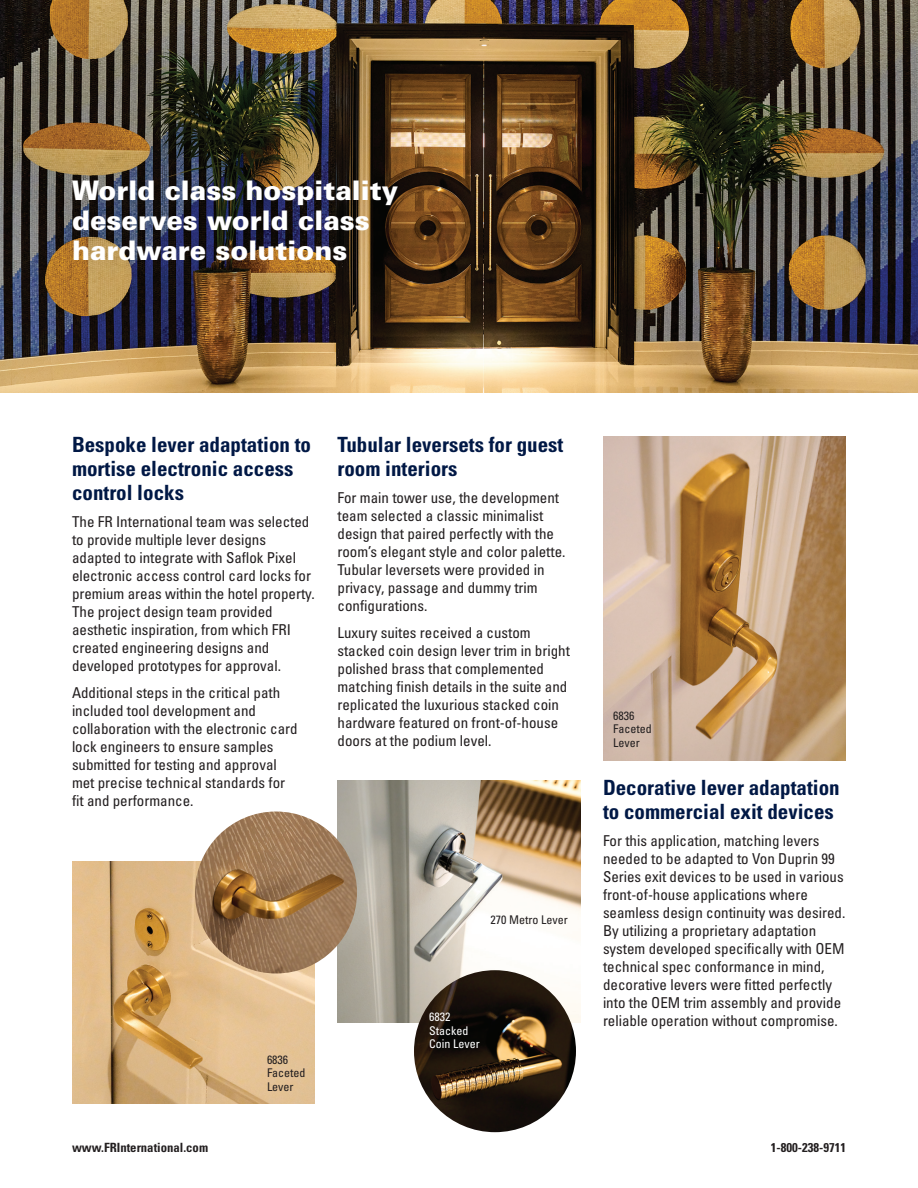
<style>
.page{position:relative;width:918px;height:1188px;background:#fff}
.page>*{position:absolute;margin:0;border:0;box-sizing:border-box;transform-origin:0 0}
.t1{font:900 27px/30px "Univers LT Std";color:#fff}
.t2{font:700 condensed 21px/24px "Univers LT Pro";color:#001845}
.t3{font:condensed 15px/18px "Univers LT Pro";color:#231f20}
.t4{font:700 condensed 12.75px "Univers LT Pro";color:#231f20}
.t5{font:condensed 12px/13.5px "Univers LT Pro";color:#231f20}
.t6{font:condensed 12px/13.5px "Univers LT Pro";color:#fff}
</style>
<div class="page">
<img style="left:0;top:0;width:918px;height:393px">
<img style="left:603px;top:436px;width:243px;height:324px">
<img style="left:72px;top:861px;width:243px;height:243px">
<img style="left:338px;top:780px;width:242px;height:243px">
<img style="left:414px;top:970px;width:162px;height:162px;border-radius:81px">
<img style="left:195px;top:812px;width:162px;height:162px;border-radius:81px">
<p class="t1" style="left:72px;top:175px;width:328px">World class hospitality deserves world class hardware solutions</p>
<p class="t2" style="left:72px;top:432px;width:241px">Bespoke lever adaptation to mortise electronic access control locks</p>
<p class="t3" style="left:72px;top:512px;width:244px">The FR International team was selected to provide multiple lever designs adapted to integrate with Saflok Pixel electronic access control card locks for premium areas within the hotel property.<br>The project design team provided aesthetic inspiration, from which FRI created engineering designs and developed prototypes for approval.</p>
<p class="t3" style="left:72px;top:683px;width:227px">Additional steps in the critical path included tool development and collaboration with the electronic card lock engineers to ensure samples submitted for testing and approval met precise technical standards for fit and performance.</p>
<p class="t2" style="left:338px;top:432px;width:227px">Tubular leversets for guest room interiors</p>
<p class="t3" style="left:338px;top:488px;width:229px">For main tower use, the development team selected a classic minimalist design that paired perfectly with the room’s elegant style and color palette.<br>Tubular leversets were provided in privacy, passage and dummy trim configurations.</p>
<p class="t3" style="left:338px;top:623px;width:234px">Luxury suites received a custom stacked coin design lever trim in bright polished brass that complemented matching finish details in the suite and replicated the luxurious stacked coin hardware featured on front-of-house doors at the podium level.</p>
<p class="t5" style="left:267px;top:1053px;width:40px">6836<br>Faceted<br>Lever</p>
<p class="t5" style="left:490px;top:913px;width:79px">270 Metro Lever</p>
<p class="t6" style="left:429px;top:1010px;width:52px">6832<br>Stacked<br>Coin Lever</p>
<p class="t5" style="left:613px;top:708px;width:40px">6836<br>Faceted<br>Lever</p>
<p class="t2" style="left:603px;top:775px;width:238px">Decorative lever adaptation to commercial exit devices</p>
<p class="t3" style="left:603px;top:831px;width:244px">For this application, matching levers needed to be adapted to Von Duprin 99<br>Series exit devices to be used in various front-of-house applications where seamless design continuity was desired.<br>By utilizing a proprietary adaptation system developed specifically with OEM technical spec conformance in mind, decorative levers were fitted perfectly into the OEM trim assembly and provide reliable operation without compromise.</p>
<p class="t4" style="left:72px;top:1140px;width:138px">www.FRInternational.com</p>
<p class="t4" style="left:771px;top:1140px;width:77px">1-800-238-9711</p>
</div>
